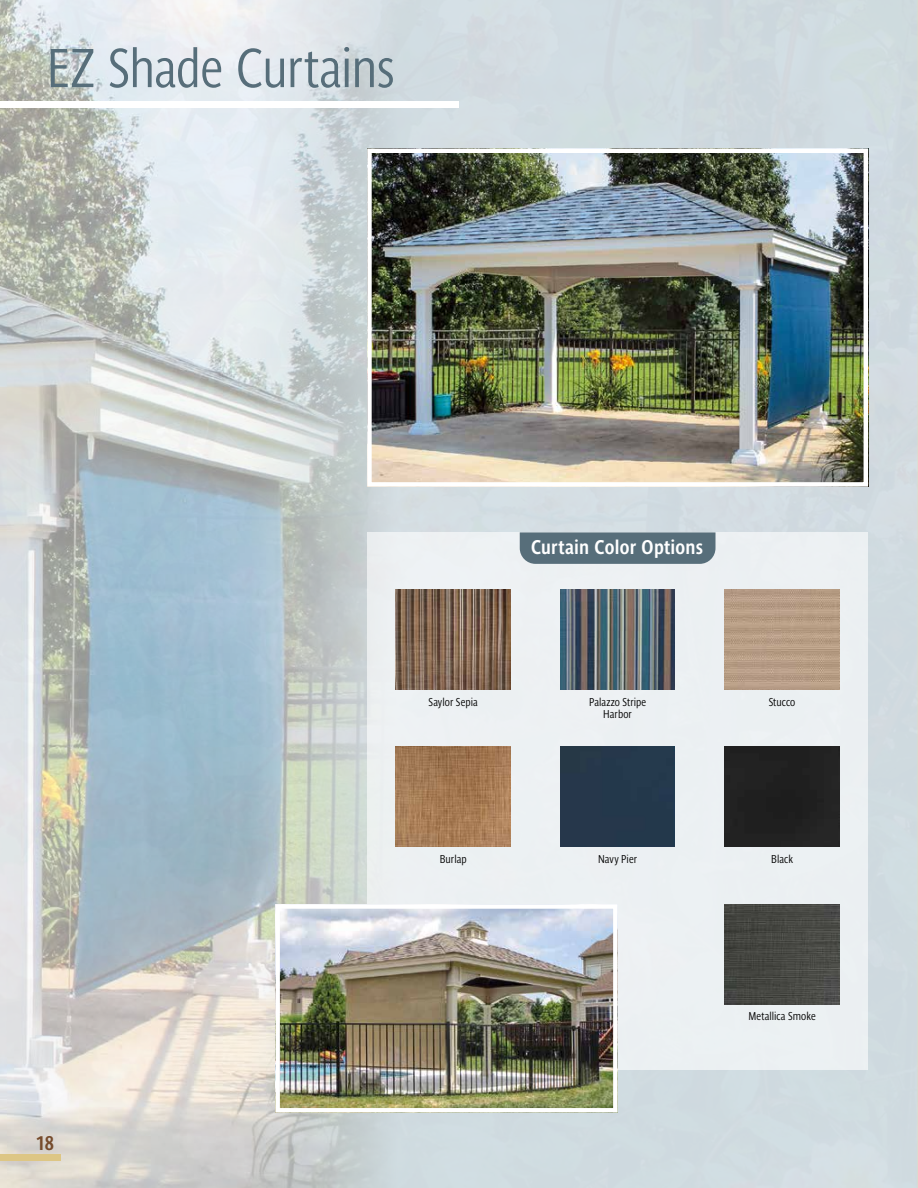
<style>
.page{position:relative;width:918px;height:1188px;background:#fff}
.page>*{position:absolute;margin:0;border:0;box-sizing:border-box;transform-origin:0 0}
.t1{font:54px "Parisine Std Narr Gris";letter-spacing:-.015em;color:#576e7a}
.t2{font:700 19.5px "Parisine Std Narr Gris";letter-spacing:.01em;color:#fff}
.t3{font:700 19.5px "Parisine Std Narr Gris";color:#764b2c}
.t4{font:11.25px "Parisine Std Narr Gris";letter-spacing:.005em;color:#000}
</style>
<div class="page">
<div style="left:0;top:0;width:918px;height:1188px;background:linear-gradient(to bottom,#cdd6db,#d0dce1)"></div>
<img style="left:0;top:0;width:382px;height:1188px">
<div style="left:367px;top:532px;width:501px;height:538px;background:#ecf0f3"></div>
<div style="left:0;top:101px;width:459px;height:7px;background:#fff"></div>
<svg style="left:520px;top:532px;width:196px;height:32px;background:#5c727e"></svg>
<img style="left:917px;top:768px;width:1px;height:420px">
<img style="left:372px;top:153px;width:491px;height:329px">
<div style="left:367px;top:148px;width:501px;height:339px;border:4px solid #fff"></div>
<img style="left:280px;top:909px;width:333px;height:199px">
<div style="left:275px;top:904px;width:343px;height:209px;border:4px solid #fff"></div>
<img style="left:396px;top:589px;width:115px;height:100px">
<img style="left:725px;top:589px;width:114px;height:100px">
<img style="left:560px;top:589px;width:115px;height:100px">
<img style="left:396px;top:747px;width:115px;height:100px">
<div style="left:725px;top:747px;width:114px;height:100px;background:#222"></div>
<div style="left:560px;top:747px;width:115px;height:100px;background:#25384b"></div>
<img style="left:725px;top:904px;width:114px;height:100px">
<div style="left:0;top:1154px;width:61px;height:7px;background:#ddc685"></div>
<h1 class="t1" style="left:47px;top:37px;width:350px">EZ Shade Curtains</h1>
<h2 class="t3" style="left:36px;top:1132px;width:19px">18</h2>
<h2 class="t2" style="left:531px;top:536px;width:174px">Curtain Color Options</h2>
<p class="t4" style="left:429px;top:695px;width:51px">Saylor Sepia</p>
<p class="t4" style="left:589px;top:695px;width:59px">Palazzo Stripe</p>
<p class="t4" style="left:769px;top:695px;width:28px">Stucco</p>
<p class="t4" style="left:603px;top:707px;width:30px">Harbor</p>
<p class="t4" style="left:440px;top:853px;width:28px">Burlap</p>
<p class="t4" style="left:598px;top:853px;width:40px">Navy Pier</p>
<p class="t4" style="left:771px;top:853px;width:23px">Black</p>
<p class="t4" style="left:748px;top:1010px;width:69px">Metallica Smoke</p>
</div>
